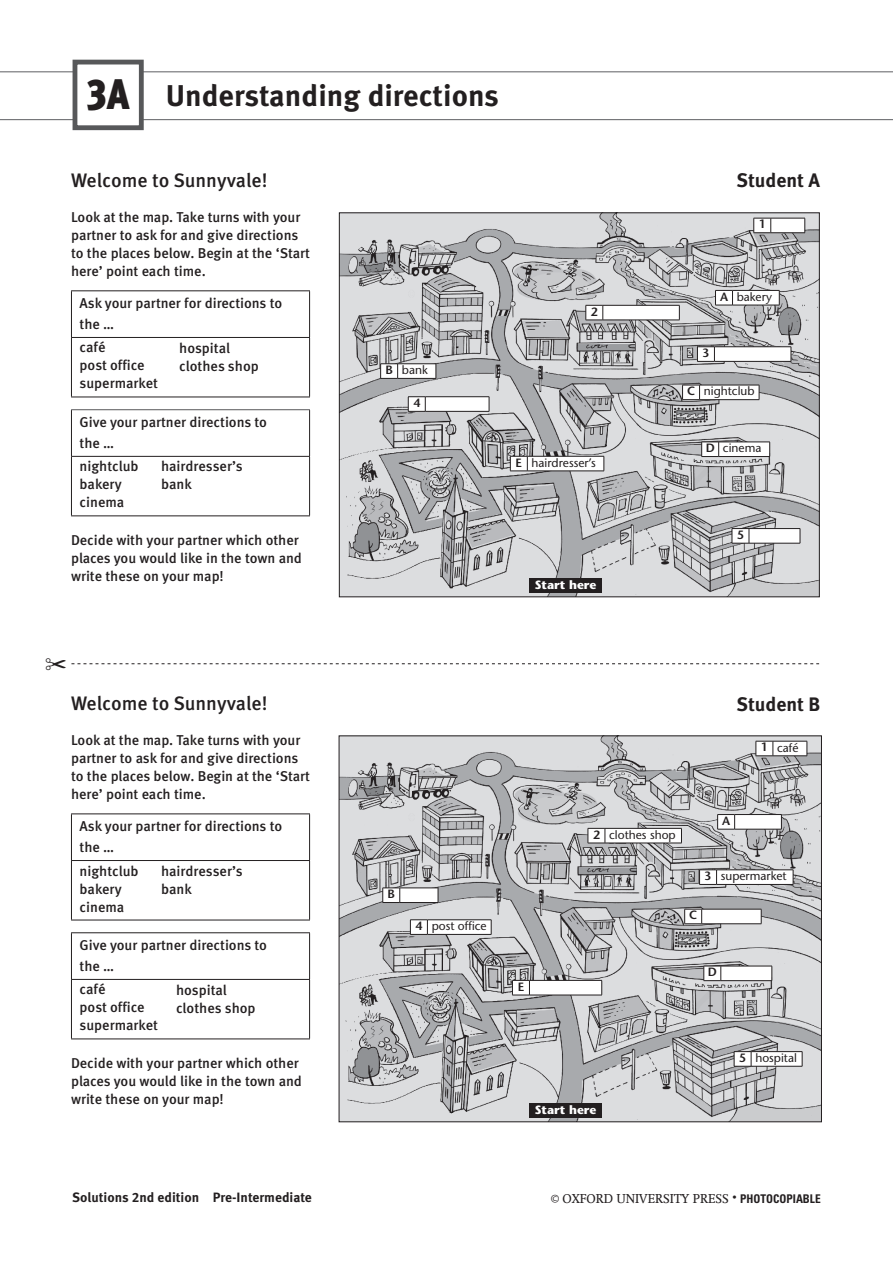
<style>
.page{position:relative;width:893px;height:1263px;background:#fff}
.page>*{position:absolute;margin:0;border:0;box-sizing:border-box;transform-origin:0 0}
.Topic_letter{font:900 43.2px "Meta Pro";color:#231f20;scale:.87 1}
.Topic_head{font:700 30px "Meta Pro";color:#231f20}
.lesson_head_after_A{font:500 19.5px "Meta Pro";letter-spacing:-.005em;color:#231f20}
.lesson_head_after_A-2{font:700 19.5px "Meta Pro";color:#231f20}
.Rubric_sans_No{font:500 14.25px/18px "Meta Pro";letter-spacing:-.005em;color:#231f20}
.Table_head{font:500 14.25px/21px "Meta Pro";letter-spacing:-.005em;color:#231f20}
.Table_text{font:500 14.25px "Meta Pro";color:#231f20}
.t1{font:700 13.5px "Meta Pro";color:#231f20}
.t2{font:12.75px "OUP2 Swift";color:#231f20}
.t3{font:500 12px "Stone Sans Std";color:#231f20}
.t4{font:600 12px "Stone Sans Std";color:#231f20}
.t5{font:700 12px "Stone Sans Std";color:#fff}
.s1{font-size:42.75px}
.s2{font-family:"Myriad Pro"}
.s3{font-family:"Myriad Pro";font-size:15px}
.s4{font-family:"Univers LT Std";font-weight:700;font-stretch:condensed;font-size:12px}
</style>
<div class="page">
<svg style="left:0;top:71px;width:893px;height:49px"></svg>
<svg style="left:72px;top:291px;width:237px;height:165px"></svg>
<hr style="left:71px;top:290px;width:239px;height:1px;background:#231f20">
<hr style="left:71px;top:291px;width:1px;height:46px;background:#231f20">
<hr style="left:309px;top:291px;width:1px;height:46px;background:#231f20">
<hr style="left:71px;top:457px;width:1px;height:58px;background:#231f20">
<hr style="left:309px;top:457px;width:1px;height:58px;background:#231f20">
<hr style="left:71px;top:515px;width:239px;height:1px;background:#231f20">
<hr style="left:71px;top:409px;width:239px;height:1px;background:#57585a">
<hr style="left:71px;top:410px;width:1px;height:46px;background:#231f20">
<hr style="left:309px;top:410px;width:1px;height:46px;background:#231f20">
<hr style="left:71px;top:456px;width:239px;height:1px;background:#231f20">
<hr style="left:71px;top:337px;width:239px;height:1px;background:#231f20">
<hr style="left:71px;top:338px;width:1px;height:59px;background:#231f20">
<hr style="left:309px;top:338px;width:1px;height:59px;background:#231f20">
<hr style="left:71px;top:397px;width:239px;height:1px;background:#231f20">
<svg style="left:72px;top:814px;width:237px;height:165px"></svg>
<hr style="left:71px;top:813px;width:239px;height:1px;background:#231f20">
<hr style="left:71px;top:814px;width:1px;height:46px;background:#231f20">
<hr style="left:309px;top:814px;width:1px;height:46px;background:#231f20">
<hr style="left:71px;top:980px;width:1px;height:58px;background:#231f20">
<hr style="left:309px;top:980px;width:1px;height:58px;background:#231f20">
<hr style="left:71px;top:1038px;width:239px;height:1px;background:#231f20">
<hr style="left:71px;top:860px;width:239px;height:1px;background:#231f20">
<hr style="left:71px;top:861px;width:1px;height:59px;background:#231f20">
<hr style="left:309px;top:861px;width:1px;height:59px;background:#231f20">
<hr style="left:71px;top:920px;width:239px;height:1px;background:#231f20">
<hr style="left:71px;top:932px;width:239px;height:1px;background:#231f20">
<hr style="left:71px;top:933px;width:1px;height:46px;background:#231f20">
<hr style="left:309px;top:933px;width:1px;height:46px;background:#231f20">
<hr style="left:71px;top:979px;width:239px;height:1px;background:#231f20">
<img style="left:341px;top:738px;width:479px;height:382px">
<svg style="left:756px;top:741px;width:52px;height:15px"></svg>
<svg style="left:588px;top:828px;width:94px;height:16px"></svg>
<svg style="left:699px;top:869px;width:95px;height:16px"></svg>
<svg style="left:410px;top:919px;width:82px;height:16px"></svg>
<svg style="left:734px;top:1051px;width:69px;height:16px"></svg>
<svg style="left:717px;top:814px;width:65px;height:16px"></svg>
<svg style="left:684px;top:909px;width:78px;height:15px"></svg>
<svg style="left:703px;top:966px;width:70px;height:15px"></svg>
<svg style="left:512px;top:980px;width:90px;height:16px"></svg>
<svg style="left:382px;top:888px;width:57px;height:15px"></svg>
<div style="left:529px;top:1103px;width:73px;height:15px;background:#231f20"></div>
<img style="left:341px;top:215px;width:476px;height:380px">
<svg style="left:753px;top:218px;width:52px;height:15px"></svg>
<svg style="left:586px;top:305px;width:94px;height:16px"></svg>
<svg style="left:697px;top:346px;width:95px;height:16px"></svg>
<svg style="left:408px;top:396px;width:82px;height:16px"></svg>
<svg style="left:732px;top:528px;width:69px;height:16px"></svg>
<svg style="left:715px;top:290px;width:65px;height:16px"></svg>
<svg style="left:682px;top:385px;width:78px;height:15px"></svg>
<svg style="left:701px;top:442px;width:69px;height:15px"></svg>
<svg style="left:510px;top:456px;width:95px;height:16px"></svg>
<svg style="left:380px;top:363px;width:57px;height:16px"></svg>
<div style="left:529px;top:578px;width:73px;height:15px;background:#231f20"></div>
<div style="left:73px;top:60px;width:71px;height:70px;background:#fff;border:5px solid #57585a"></div>
<svg style="left:71px;top:663px;width:748px;height:2px"></svg>
<p class="Topic_letter" style="left:86px;top:67px;width:52px">3<span class="s1">A</span></p>
<p class="Topic_head" style="left:166px;top:77px;width:335px">Understanding directions</p>
<p class="lesson_head_after_A" style="left:71px;top:168px;width:198px">Welcome to Sunnyvale!</p>
<p class="Rubric_sans_No" style="left:71px;top:208px;width:241px">Look at the map. Take turns with your partner to ask for and give directions to the places below. Begin at the ‘Start here’ point each time.</p>
<p class="Table_head" style="left:80px;top:293px;width:204px">Ask your partner for directions to the …</p>
<p class="Table_text" style="left:80px;top:339px;width:27px">café</p>
<p class="Table_text" style="left:80px;top:357px;width:67px">post office</p>
<p class="Table_text" style="left:80px;top:375px;width:80px">supermarket</p>
<p class="Table_head" style="left:80px;top:412px;width:189px">Give your partner directions to the …</p>
<p class="Table_text" style="left:80px;top:458px;width:61px">nightclub</p>
<p class="Table_text" style="left:80px;top:476px;width:44px">bakery</p>
<p class="Table_text" style="left:80px;top:494px;width:46px">cinema</p>
<p class="Rubric_sans_No" style="left:71px;top:531px;width:232px">Decide with your partner which other places you would like in the town and write these on your map!</p>
<p class="Rubric_sans_No" style="left:179px;top:339px;width:81px">hospital clothes shop</p>
<p class="Rubric_sans_No" style="left:161px;top:458px;width:83px">hairdresser’s bank</p>
<p class="t4" style="left:385px;top:363px;width:9px">B</p>
<p class="t3" style="left:402px;top:363px;width:27px">bank</p>
<p class="t4" style="left:413px;top:396px;width:8px">4</p>
<p class="t4" style="left:591px;top:304px;width:8px">2</p>
<p class="t4" style="left:516px;top:455px;width:8px">E</p>
<p class="t3" style="left:532px;top:455px;width:66px">hairdresser’s</p>
<p class="t5" style="left:535px;top:577px;width:63px">Start here</p>
<p class="lesson_head_after_A-2" style="left:737px;top:168px;width:85px">Student A</p>
<p class="t4" style="left:759px;top:217px;width:8px">1</p>
<p class="t4" style="left:720px;top:289px;width:10px">A</p>
<p class="t3" style="left:737px;top:289px;width:37px">bakery</p>
<p class="t4" style="left:702px;top:346px;width:8px">3</p>
<p class="t4" style="left:687px;top:384px;width:10px">C</p>
<p class="t3" style="left:704px;top:384px;width:52px">nightclub</p>
<p class="t4" style="left:706px;top:441px;width:11px">D</p>
<p class="t3" style="left:723px;top:441px;width:40px">cinema</p>
<p class="t4" style="left:737px;top:527px;width:8px">5</p>
<p class="lesson_head_after_A" style="left:71px;top:691px;width:198px">Welcome to Sunnyvale!</p>
<p class="Rubric_sans_No" style="left:71px;top:731px;width:241px">Look at the map. Take turns with your partner to ask for and give directions to the places below. Begin at the ‘Start here’ point each time.</p>
<p class="Table_head" style="left:80px;top:816px;width:204px">Ask your partner for directions to the …</p>
<p class="Table_text" style="left:80px;top:862px;width:61px">nightclub</p>
<p class="Table_text" style="left:80px;top:880px;width:44px">bakery</p>
<p class="Table_text" style="left:80px;top:898px;width:46px">cinema</p>
<p class="Table_head" style="left:80px;top:935px;width:189px">Give your partner directions to the …</p>
<p class="Table_text" style="left:80px;top:981px;width:27px">café</p>
<p class="Table_text" style="left:80px;top:999px;width:67px">post office</p>
<p class="Table_text" style="left:80px;top:1017px;width:80px">supermarket</p>
<p class="Rubric_sans_No" style="left:71px;top:1054px;width:232px">Decide with your partner which other places you would like in the town and write these on your map!</p>
<p class="Rubric_sans_No" style="left:161px;top:862px;width:83px">hairdresser’s bank</p>
<p class="Rubric_sans_No" style="left:176px;top:981px;width:81px">hospital clothes shop</p>
<p class="t4" style="left:387px;top:887px;width:9px">B</p>
<p class="t4" style="left:415px;top:919px;width:8px">4</p>
<p class="t3" style="left:432px;top:919px;width:57px">post office</p>
<p class="lesson_head_after_A-2" style="left:737px;top:691px;width:85px">Student B</p>
<p class="t4" style="left:761px;top:740px;width:8px">1</p>
<p class="t3" style="left:777px;top:740px;width:23px">café</p>
<p class="t4" style="left:518px;top:979px;width:8px">E</p>
<p class="t4" style="left:593px;top:827px;width:8px">2</p>
<p class="t3" style="left:609px;top:827px;width:68px">clothes shop</p>
<p class="t4" style="left:722px;top:813px;width:10px">A</p>
<p class="t4" style="left:705px;top:869px;width:8px">3</p>
<p class="t3" style="left:721px;top:869px;width:67px">supermarket</p>
<p class="t4" style="left:689px;top:908px;width:10px">C</p>
<p class="t4" style="left:708px;top:965px;width:11px">D</p>
<p class="t5" style="left:535px;top:1102px;width:63px">Start here</p>
<p class="t4" style="left:739px;top:1050px;width:8px">5</p>
<p class="t3" style="left:755px;top:1051px;width:43px">hospital</p>
<p class="t1" style="left:72px;top:1189px;width:241px">Solutions 2nd edition Pre-Intermediate</p>
<p class="t2" style="left:551px;top:1191px;width:271px"><span class="s2">©</span> OXFORD UNIVERSITY PRESS <span class="s3">•</span> <span class="s4">PHOTOCOPIABLE</span></p>
</div>
